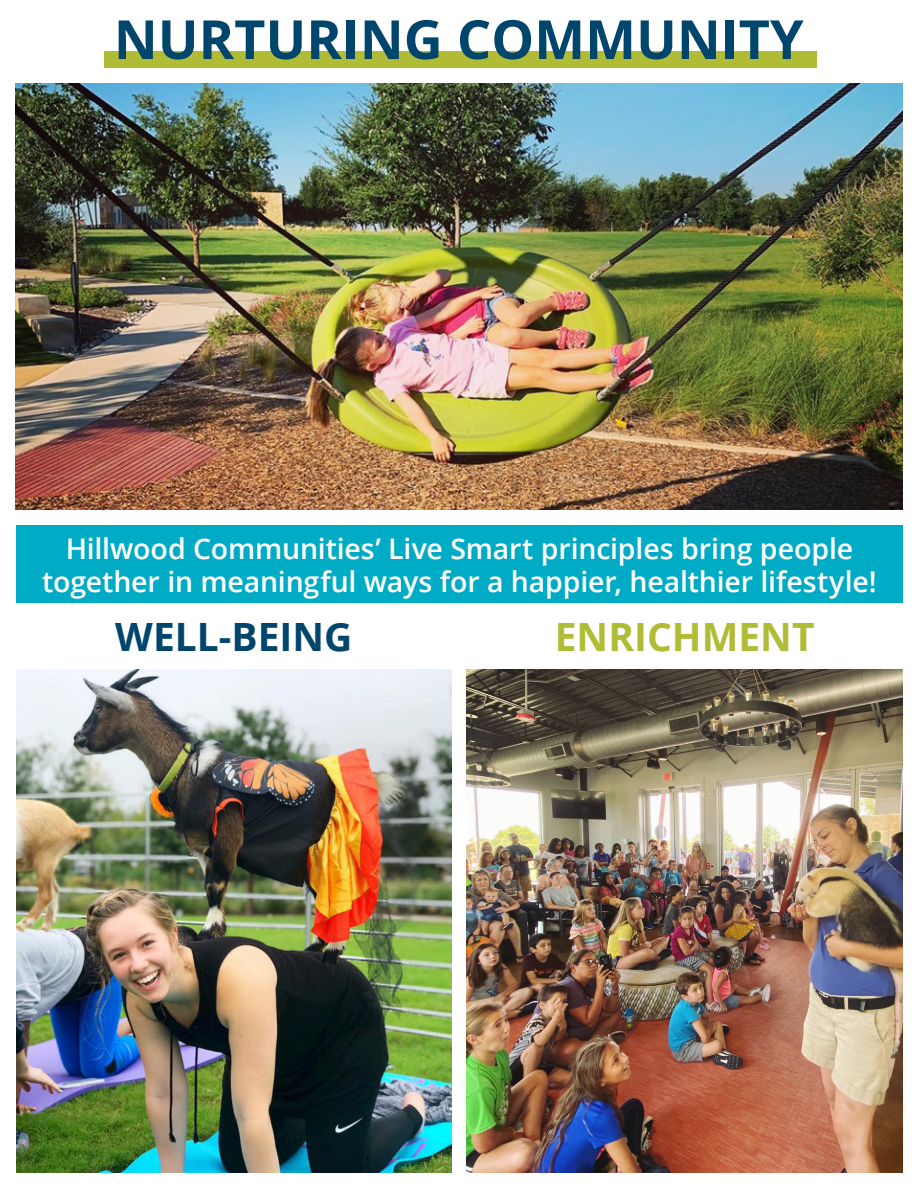
<style>
.page{position:relative;width:918px;height:1188px;background:#fff}
.page>*{position:absolute;margin:0;border:0;box-sizing:border-box;transform-origin:0 0}
.t1{font:700 54px "Open Sans";color:#00456b}
.t2{font:700 39px "Open Sans";color:#b0bc36}
.t3{font:700 39px "Open Sans";color:#00456b}
.t4{font:600 28.5px/33px "Open Sans";letter-spacing:-.005em;color:#fff;text-align:center}
</style>
<div class="page">
<div style="left:16px;top:525px;width:887px;height:78px;background:#00abc5"></div>
<div style="left:104px;top:51px;width:712px;height:17px;background:#b0bc36"></div>
<img style="left:15px;top:84px;width:888px;height:425px">
<img style="left:467px;top:670px;width:436px;height:503px">
<img style="left:16px;top:670px;width:435px;height:503px">
<p class="t1" style="left:114px;top:1px;width:691px">NURTURING COMMUNITY</p>
<p class="t4" style="left:42px;top:531px;width:836px">Hillwood Communities’ Live Smart principles bring people together in meaningful ways for a happier, healthier lifestyle!</p>
<p class="t3" style="left:115px;top:610px;width:239px">WELL-BEING</p>
<p class="t2" style="left:555px;top:610px;width:261px">ENRICHMENT</p>
</div>
